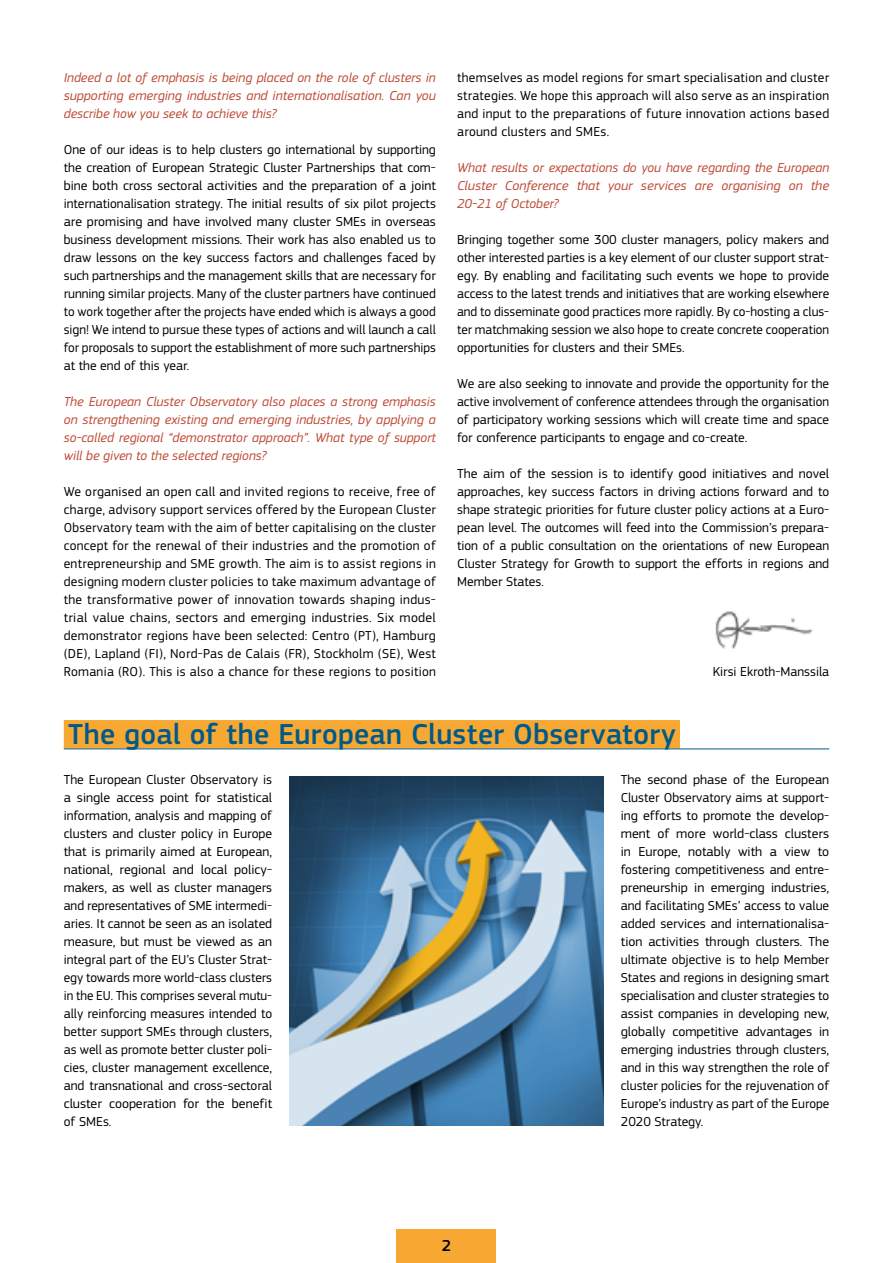
<style>
.page{position:relative;width:893px;height:1263px;background:#fff}
.page>*{position:absolute;margin:0;border:0;box-sizing:border-box;transform-origin:0 0}
.t1{font:500 30px "EC Square Sans Pro";letter-spacing:.01em;color:#005a89}
.t2{font:500 16.5px "EC Square Sans Pro";color:#000}
.t3{font:13.5px/18px "EC Square Sans Pro";color:#000;text-align:justify}
.t4{font:italic 13.5px/18px "EC Square Sans Pro";color:#be4935;text-align:justify}
</style>
<div class="page">
<div style="left:397px;top:1230px;width:99px;height:33px;background:#f7a832"></div>
<img style="left:715px;top:611px;width:98px;height:38px">
<div style="left:64px;top:720px;width:616px;height:28px;background:#f7a832"></div>
<hr style="left:64px;top:748px;width:765px;height:1px;background:#005a89">
<img style="left:289px;top:776px;width:315px;height:350px">
<p class="t4" style="left:64px;top:68px;width:374px">Indeed a lot of emphasis is being placed on the role of clusters in supporting emerging industries and internationalisation. Can you describe how you seek to achieve this?</p>
<p class="t3" style="left:64px;top:140px;width:374px">One of our ideas is to help clusters go international by supporting the creation of European Strategic Cluster Partnerships that com&shy;bine both cross sectoral activities and the preparation of a joint internationalisation strategy. The initial results of six pilot projects are promising and have involved many cluster SMEs in overseas business development missions. Their work has also enabled us to draw lessons on the key success factors and challenges faced by such partnerships and the management skills that are necessary for running similar projects. Many of the cluster partners have continued to work together after the projects have ended which is always a good sign! We intend to pursue these types of actions and will launch a call for proposals to support the establishment of more such partnerships at the end of this year.</p>
<p class="t4" style="left:64px;top:392px;width:374px">The European Cluster Observatory also places a strong emphasis on strengthening existing and emerging industries, by applying a so-called regional “demonstrator approach”. What type of support will be given to the selected regions?</p>
<p class="t3" style="left:64px;top:482px;width:374px">We organised an open call and invited regions to receive, free of charge, advisory support services offered by the European Cluster Observatory team with the aim of better capitalising on the cluster concept for the renewal of their industries and the promotion of entrepreneurship and SME growth. The aim is to assist regions in designing modern cluster policies to take maximum advantage of the transformative power of innovation towards shaping indus&shy;trial value chains, sectors and emerging industries. Six model demonstrator regions have been selected: Centro (PT), Hamburg (DE), Lapland (FI), Nord-Pas de Calais (FR), Stockholm (SE), West Romania (RO). This is also a chance for these regions to position</p>
<p class="t3" style="left:457px;top:68px;width:374px">themselves as model regions for smart specialisation and cluster strategies. We hope this approach will also serve as an inspiration and input to the preparations of future innovation actions based around clusters and SMEs.</p>
<p class="t4" style="left:457px;top:158px;width:374px">What results or expectations do you have regarding the European Cluster Conference that your services are organising on the 20-21 of October?</p>
<p class="t3" style="left:457px;top:230px;width:374px">Bringing together some 300 cluster managers, policy makers and other interested parties is a key element of our cluster support strat&shy;egy. By enabling and facilitating such events we hope to provide access to the latest trends and initiatives that are working elsewhere and to disseminate good practices more rapidly. By co-hosting a clus&shy;ter matchmaking session we also hope to create concrete cooperation opportunities for clusters and their SMEs.</p>
<p class="t3" style="left:457px;top:374px;width:374px">We are also seeking to innovate and provide the opportunity for the active involvement of conference attendees through the organisation of participatory working sessions which will create time and space for conference participants to engage and co-create.</p>
<p class="t3" style="left:457px;top:464px;width:374px">The aim of the session is to identify good initiatives and novel approaches, key success factors in driving actions forward and to shape strategic priorities for future cluster policy actions at a Euro&shy;pean level. The outcomes will feed into the Commission’s prepara&shy;tion of a public consultation on the orientations of new European Cluster Strategy for Growth to support the efforts in regions and Member States.</p>
<p class="t3" style="left:713px;top:662px;width:118px">Kirsi Ekroth-Manssila</p>
<h1 class="t1" style="left:68px;top:717px;width:609px">The goal of the European Cluster Observatory</h1>
<p class="t3" style="left:64px;top:770px;width:210px">The European Cluster Observatory is a single access point for statistical information, analysis and mapping of clusters and cluster policy in Europe that is primarily aimed at European, national, regional and local policy&shy;makers, as well as cluster managers and representatives of SME intermedi&shy;aries. It cannot be seen as an isolated measure, but must be viewed as an integral part of the EU’s Cluster Strat&shy;egy towards more world-class clusters in the EU. This comprises several mutu&shy;ally reinforcing measures intended to better support SMEs through clusters, as well as promote better cluster poli&shy;cies, cluster management excellence, and transnational and cross-sectoral cluster cooperation for the benefit of SMEs.</p>
<p class="t3" style="left:621px;top:770px;width:210px">The second phase of the European Cluster Observatory aims at support&shy;ing efforts to promote the develop&shy;ment of more world-class clusters in Europe, notably with a view to fostering competitiveness and entre&shy;preneurship in emerging industries, and facilitating SMEs’ access to value added services and internationalisa&shy;tion activities through clusters. The ultimate objective is to help Member States and regions in designing smart specialisation and cluster strategies to assist companies in developing new, globally competitive advantages in emerging industries through clusters, and in this way strengthen the role of cluster policies for the rejuvenation of Europe’s industry as part of the Europe 2020 Strategy.</p>
<p class="t2" style="left:442px;top:1235px;width:11px">2</p>
</div>
